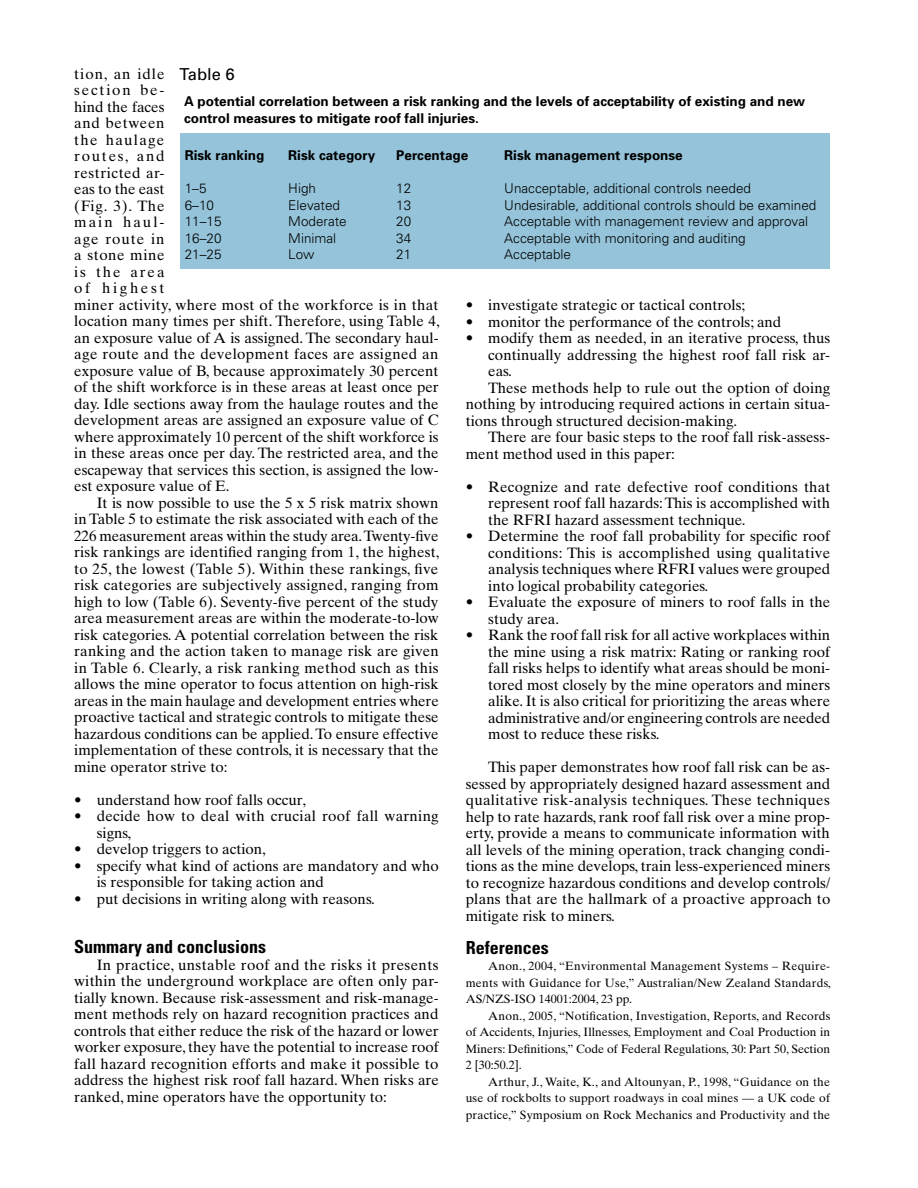
<style>
.page{position:relative;width:918px;height:1188px;background:#fff}
.page>*{position:absolute;margin:0;border:0;box-sizing:border-box;transform-origin:0 0}
.t1{font:700 condensed 18px "Univers";color:#000}
.t2{font:16.5px "Univers";color:#000}
.t3{font:15px/16.5px "Times Ten";color:#000;text-align:justify}
.t4{font:15px/16.5px "Times Ten";letter-spacing:.02em;color:#000}
.t5{font:300 13.5px "Univers";color:#000}
.t6{font:700 13.5px/16.5px "Univers";color:#000}
.t7{font:12px/16.5px "Times Ten";letter-spacing:.015em;color:#000;text-align:justify}
.s1{color:#fff}
</style>
<div class="page">
<div style="left:180px;top:133px;width:650px;height:135px;background:#95c4da"></div>
<p class="t2" style="left:180px;top:68px;width:57px">Table 6</p>
<p class="t6" style="left:184px;top:94px;width:623px">A potential correlation between a risk ranking and the levels of acceptability of existing and new control measures to mitigate roof fall injuries.</p>
<p class="t3" style="left:74px;top:67px;width:367px;text-align:left">tion, an idle<br>section be-<br>hind the faces<br>and between<br>the haulage<br>routes, and<br>restricted ar-<br>eas to the east<br>(Fig. 3). The<br>main haul-<br>age route in<br>a stone mine<br>is the area<br>of highest<br>miner activity, where most of the workforce is in that location many times per shift. Therefore, using Table 4, an exposure value of A is assigned. The secondary haul&shy;age route and the development faces are assigned an exposure value of B, because approximately 30 percent of the shift workforce is in these areas at least once per day. Idle sections away from the haulage routes and the development areas are assigned an exposure value of C where approximately 10 percent of the shift workforce is in these areas once per day. The restricted area, and the escapeway that services this section, is assigned the low&shy;est exposure value of E.</p>
<p class="t3" style="left:74px;top:496px;width:367px;text-indent:22px">It is now possible to use the 5 x 5 risk matrix shown in Table 5 to estimate the risk associated with each of the 226 measurement areas within the study area. Twenty-five risk rankings are identified ranging from 1, the highest, to 25, the lowest (Table 5). Within these rankings, five risk categories are subjectively assigned, ranging from high to low (Table 6). Seventy-five percent of the study area measurement areas are within the moderate-to-low risk categories. A potential correlation between the risk ranking and the action taken to manage risk are given in Table 6. Clearly, a risk ranking method such as this allows the mine operator to focus attention on high-risk areas in the main haulage and development entries where proactive tactical and strategic controls to mitigate these hazardous conditions can be applied. To ensure effective implementation of these controls, it is necessary that the mine operator strive to:</p>
<p class="t3" style="left:74px;top:793px;width:233px">• understand how roof falls occur,</p>
<p class="t4" style="left:97px;top:810px;width:344px;text-indent:-22px">• decide how to deal with crucial roof fall warning signs,</p>
<p class="t3" style="left:74px;top:843px;width:193px">• develop triggers to action,</p>
<p class="t3" style="left:97px;top:859px;width:343px;text-indent:-22px">• specify what kind of actions are mandatory and who is responsible for taking action and</p>
<p class="t3" style="left:74px;top:892px;width:302px">• put decisions in writing along with reasons.</p>
<p class="t1" style="left:74px;top:940px;width:193px">Summary and conclusions</p>
<p class="t3" style="left:74px;top:958px;width:366px;text-indent:22px">In practice, unstable roof and the risks it presents within the underground workplace are often only par&shy;tially known. Because risk-assessment and risk-manage&shy;ment methods rely on hazard recognition practices and controls that either reduce the risk of the hazard or lower worker exposure, they have the potential to increase roof fall hazard recognition efforts and make it possible to address the highest risk roof fall hazard. When risks are ranked, mine operators have the opportunity to:</p>
<p class="t6" style="left:185px;top:148px;width:81px">Risk ranking</p>
<p class="t6" style="left:288px;top:148px;width:89px">Risk category</p>
<p class="t6" style="left:396px;top:148px;width:74px">Percentage</p>
<p class="t6" style="left:504px;top:148px;width:180px">Risk management response</p>
<p class="t5" style="left:185px;top:183px;width:23px">1–5</p>
<p class="t5" style="left:288px;top:183px;width:29px">High</p>
<p class="t5" style="left:396px;top:183px;width:17px">12</p>
<p class="t5" style="left:504px;top:183px;width:248px">Unacceptable, additional controls needed</p>
<p class="t5" style="left:185px;top:200px;width:31px">6–10</p>
<p class="t5" style="left:288px;top:200px;width:53px">Elevated</p>
<p class="t5" style="left:396px;top:200px;width:17px">13</p>
<p class="t5" style="left:504px;top:200px;width:314px">Undesirable, additional controls should be examined</p>
<p class="t5" style="left:185px;top:216px;width:38px">11–15</p>
<p class="t5" style="left:288px;top:216px;width:60px">Moderate</p>
<p class="t5" style="left:396px;top:216px;width:17px">20</p>
<p class="t5" style="left:504px;top:216px;width:305px">Acceptable with management review and approval</p>
<p class="t5" style="left:185px;top:233px;width:38px">16–20</p>
<p class="t5" style="left:288px;top:233px;width:49px">Minimal</p>
<p class="t5" style="left:396px;top:233px;width:17px">34</p>
<p class="t5" style="left:504px;top:233px;width:243px">Acceptable with monitoring and auditing</p>
<p class="t5" style="left:185px;top:249px;width:38px">21–25</p>
<p class="t5" style="left:288px;top:249px;width:28px">Low</p>
<p class="t5" style="left:396px;top:249px;width:17px">21</p>
<p class="t5" style="left:504px;top:249px;width:68px">Acceptable</p>
<p class="t3" style="left:466px;top:298px;width:281px">• investigate strategic or tactical controls;</p>
<p class="t3" style="left:466px;top:315px;width:317px">• monitor the performance of the controls; and</p>
<p class="t3" style="left:466px;top:331px;width:366px">• modify them as needed, in an iterative process, thus</p>
<p class="t3" style="left:488px;top:348px;width:343px">continually addressing the highest roof fall risk ar-</p>
<p class="t3" style="left:488px;top:364px;width:25px">eas.</p>
<p class="t3" style="left:488px;top:381px;width:344px">These methods help to rule out the option of doing</p>
<p class="t3" style="left:466px;top:397px;width:366px">nothing by introducing required actions in certain situa-</p>
<p class="t3" style="left:466px;top:414px;width:273px">tions through structured decision-making.</p>
<p class="t3" style="left:488px;top:430px;width:343px">There are four basic steps to the roof fall risk-assess-</p>
<p class="t3" style="left:466px;top:447px;width:211px">ment method used in this paper:</p>
<p class="t3" style="left:488px;top:480px;width:344px;text-indent:-22px">• Recognize and rate defective roof conditions that represent roof fall hazards: This is accomplished with the RFRI hazard assessment technique.</p>
<p class="t3" style="left:488px;top:529px;width:344px;text-indent:-22px">• Determine the roof fall probability for specific roof conditions: This is accomplished using qualitative analysis techniques where RFRI values were grouped into logical probability categories.</p>
<p class="t3" style="left:488px;top:595px;width:343px;text-indent:-22px">• Evaluate the exposure of miners to roof falls in the study area.</p>
<p class="t3" style="left:488px;top:628px;width:343px;text-indent:-22px">• Rank the roof fall risk for all active workplaces within the mine using a risk matrix: Rating or ranking roof fall risks helps to identify what areas should be moni&shy;tored most closely by the mine operators and miners alike. It is also critical for prioritizing the areas where administrative and/or engineering controls are needed most to reduce these risks.</p>
<p class="t3" style="left:466px;top:760px;width:366px;text-indent:22px">This paper demonstrates how roof fall risk can be as&shy;sessed by appropriately designed hazard assessment and qualitative risk-analysis techniques. These techniques help to rate hazards, rank roof fall risk over a mine prop&shy;erty, provide a means to communicate information with all levels of the mining operation, track changing condi&shy;tions as the mine develops, train less-experienced miners to recognize hazardous conditions and develop controls/ plans that are the hallmark of a proactive approach to mitigate risk to miners. <span class="s1">■</span></p>
<p class="t1" style="left:466px;top:941px;width:84px">References</p>
<p class="t7" style="left:466px;top:959px;width:367px;text-indent:22px">Anon., 2004, “Environmental Management Systems – Require&shy;ments with Guidance for Use,” Australian/New Zealand Standards, AS/NZS-ISO 14001:2004, 23 pp.</p>
<p class="t7" style="left:466px;top:1008px;width:366px;text-indent:22px">Anon., 2005, “Notification, Investigation, Reports, and Records of Accidents, Injuries, Illnesses, Employment and Coal Production in Miners: Definitions,” Code of Federal Regulations, 30: Part 50, Section 2 [30:50.2].</p>
<p class="t7" style="left:466px;top:1074px;width:366px;text-indent:22px">Arthur, J., Waite, K., and Altounyan, P., 1998, “Guidance on the use of rockbolts to support roadways in coal mines — a UK code of practice,” Symposium on Rock Mechanics and Productivity and the</p>
</div>
